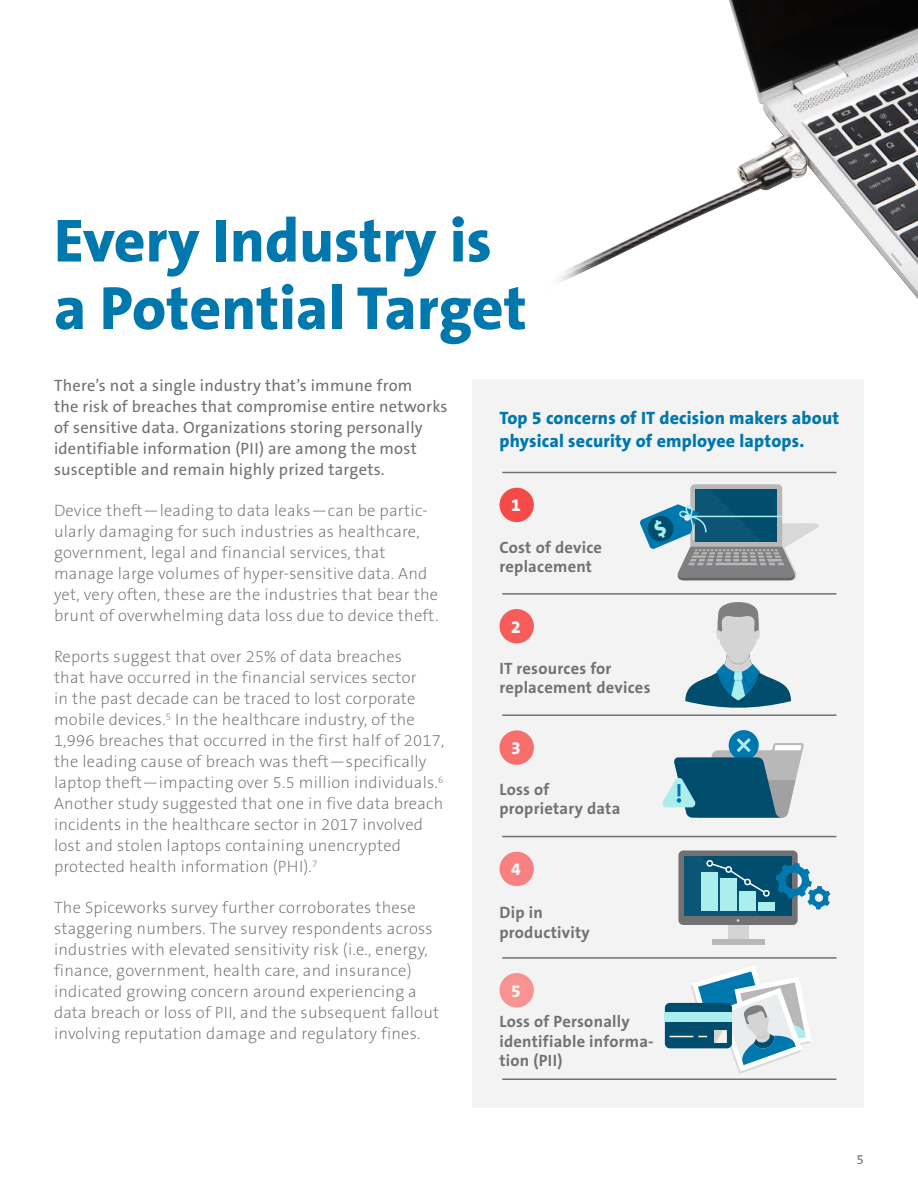
<style>
.page{position:relative;width:918px;height:1188px;background:#fff}
.page>*{position:absolute;margin:0;border:0;box-sizing:border-box;transform-origin:0 0}
.t1{font:61.5px/67.5px "The Sans KENSINGTON8 XB";color:#0078ae}
.t2{font:18px/22.5px "The Sans KENSINGTON8 XB";letter-spacing:.01em;color:#0078ae}
.t3{font:17.7px "The Sans KENSINGTON8 XB";color:#f3f3f3}
.t4{font:16.5px/21px "The Sans KENSINGTON2 XL";letter-spacing:.015em;color:#717174}
.t5{font:16.5px/21px "The Sans KENSINGTON5 Rg";letter-spacing:.015em;color:#717174}
.t6{font:16.5px/19.5px "The Sans KENSINGTON7 Bd";letter-spacing:.015em;color:#717174}
.t7{font:13.5px "The Sans KENSINGTON5 Rg";color:#717174}
</style>
<div class="page">
<img style="left:559px;top:0;width:359px;height:299px">
<div style="left:472px;top:380px;width:392px;height:728px;background:#f3f3f3"></div>
<div style="left:500px;top:488px;width:34px;height:34px;background:#f44b49;border-radius:50%"></div>
<div style="left:500px;top:609px;width:34px;height:34px;background:#f55d5b;border-radius:50%"></div>
<div style="left:500px;top:730px;width:34px;height:35px;background:#f66f6d;border-radius:50%"></div>
<div style="left:500px;top:973px;width:34px;height:34px;background:#f89392;border-radius:50%"></div>
<div style="left:500px;top:852px;width:34px;height:34px;background:#f78180;border-radius:50%"></div>
<hr style="left:502px;top:472px;width:334px;height:1px;background:#717174">
<hr style="left:502px;top:1078px;width:334px;height:2px;background:#717174">
<hr style="left:502px;top:957px;width:334px;height:2px;background:#717174">
<hr style="left:502px;top:836px;width:334px;height:1px;background:#717174">
<hr style="left:502px;top:714px;width:334px;height:2px;background:#717174">
<hr style="left:502px;top:593px;width:334px;height:2px;background:#717174">
<div style="left:678px;top:850px;width:120px;height:75px;background:#717174;border-radius:5px"></div>
<div style="left:684px;top:856px;width:108px;height:60px;background:#004d6e"></div>
<div style="left:728px;top:925px;width:20px;height:14px;background:#d4d4d5"></div>
<div style="left:712px;top:939px;width:53px;height:5px;background:#b8b8b9"></div>
<div style="left:758px;top:902px;width:16px;height:9px;background:#aceeee"></div>
<svg style="left:685px;top:857px;width:84px;height:65px"></svg>
<div style="left:763px;top:890px;width:7px;height:7px;border:2px solid #fff;border-radius:50%"></div>
<svg style="left:776px;top:863px;width:54px;height:47px"></svg>
<div style="left:665px;top:1003px;width:67px;height:45px;background:#004d6e;border-radius:5px"></div>
<svg style="left:670px;top:966px;width:141px;height:108px"></svg>
<div style="left:665px;top:1012px;width:67px;height:9px;background:#aceeee"></div>
<div style="left:729px;top:730px;width:30px;height:30px;background:#0078ae;border-radius:50%"></div>
<svg style="left:663px;top:735px;width:141px;height:83px"></svg>
<svg style="left:685px;top:602px;width:106px;height:106px"></svg>
<svg style="left:640px;top:484px;width:179px;height:96px"></svg>
<h1 class="t1" style="left:54px;top:209px;width:474px">Every Industry is a Potential Target</h1>
<p class="t5" style="left:54px;top:375px;width:395px">There’s not a single industry that’s immune from<br>the risk of breaches that compromise entire networks of sensitive data. Organizations storing personally identifiable information (PII) are among the most susceptible and remain highly prized targets.</p>
<p class="t4" style="left:54px;top:500px;width:386px">Device theft—leading to data leaks—can be partic&shy;ularly damaging for such industries as healthcare, government, legal and financial services, that manage large volumes of hyper-sensitive data. And yet, very often, these are the industries that bear the brunt of overwhelming data loss due to device theft.</p>
<p class="t4" style="left:54px;top:646px;width:392px">Reports suggest that over 25% of data breaches<br>that have occurred in the financial services sector<br>in the past decade can be traced to lost corporate mobile devices.<sup>5</sup> In the healthcare industry, of the 1,996 breaches that occurred in the first half of 2017, the leading cause of breach was theft—specifically laptop theft—impacting over 5.5 million individuals.<sup>6<br></sup>Another study suggested that one in five data breach incidents in the healthcare sector in 2017 involved lost and stolen laptops containing unencrypted protected health information (PHI).<sup>7</sup></p>
<p class="t4" style="left:54px;top:898px;width:387px">The Spiceworks survey further corroborates these staggering numbers. The survey respondents across industries with elevated sensitivity risk (i.e., energy, finance, government, health care, and insurance) indicated growing concern around experiencing a data breach or loss of PII, and the subsequent fallout involving reputation damage and regulatory fines.</p>
<p class="t2" style="left:500px;top:407px;width:341px">Top 5 concerns of IT decision makers about physical security of employee laptops.</p>
<p class="t3" style="left:511px;top:496px;width:11px">1</p>
<p class="t6" style="left:500px;top:538px;width:104px">Cost of device replacement</p>
<p class="t3" style="left:511px;top:617px;width:11px">2</p>
<p class="t6" style="left:500px;top:659px;width:153px">IT resources for replacement devices</p>
<p class="t3" style="left:511px;top:739px;width:11px">3</p>
<p class="t6" style="left:500px;top:780px;width:122px">Loss of proprietary data</p>
<p class="t3" style="left:511px;top:860px;width:11px">4</p>
<p class="t6" style="left:500px;top:903px;width:92px">Dip in productivity</p>
<p class="t3" style="left:511px;top:981px;width:11px">5</p>
<p class="t6" style="left:500px;top:1012px;width:156px">Loss of Personally identifiable informa&shy;tion (PII)</p>
<p class="t7" style="left:857px;top:1152px;width:9px">5</p>
</div>
